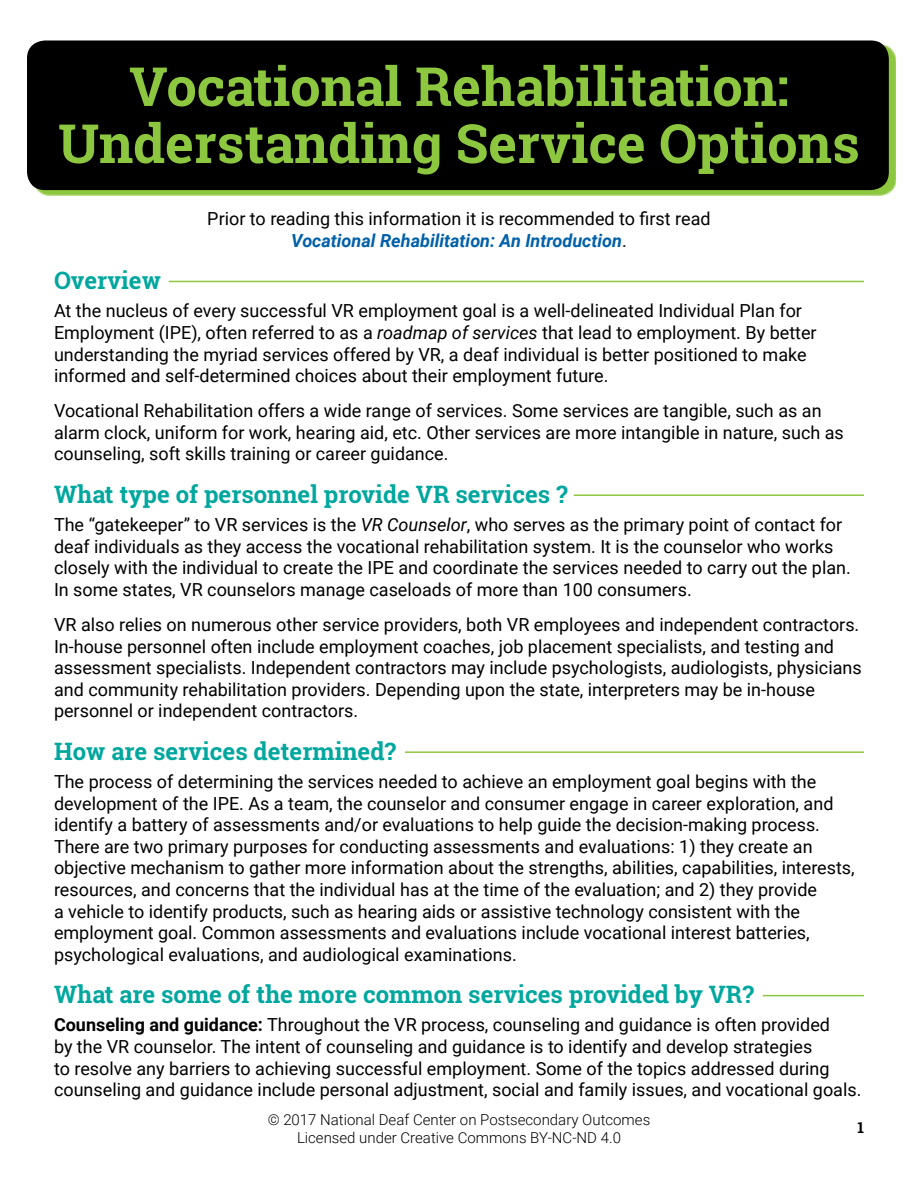
<style>
.page{position:relative;width:918px;height:1188px;background:#fff}
.page>*{position:absolute;margin:0;border:0;box-sizing:border-box;transform-origin:0 0}
.t1{font:700 54px/57px "Roboto Slab";color:#8dc63f;text-align:center}
.t2{font:700 24px "Roboto Slab";color:#00a79e}
.t3{font:18px/21.6px "Roboto";color:#000}
.t4{font:300 15px/18px "Roboto";color:#000;text-align:center}
.t5{font:700 15px "Roboto Slab";color:#000}
.s1{font-weight:700;font-style:italic;color:#0060a9}
.s2{font-style:italic}
.s3{font-weight:700}
</style>
<div class="page">
<svg style="left:34px;top:45px;width:862px;height:150px;background:#90c547"></svg>
<div style="left:27px;top:40px;width:862px;height:150px;background:#000;border-radius:18px"></div>
<hr style="left:169px;top:281px;width:695px;height:1px;background:#8dc63f">
<hr style="left:574px;top:494px;width:290px;height:2px;background:#8dc63f">
<hr style="left:405px;top:751px;width:459px;height:2px;background:#8dc63f">
<hr style="left:763px;top:995px;width:101px;height:1px;background:#8dc63f">
<h1 class="t1" style="left:58px;top:57px;width:803px">Vocational Rehabilitation:<br>Understanding Service Options</h1>
<p class="t3" style="left:207px;top:207px;width:505px;text-align:center">Prior to reading this information it is recommended to first read<br><span class="s1">Vocational Rehabilitation: An Introduction</span>.</p>
<h2 class="t2" style="left:54px;top:264px;width:109px">Overview</h2>
<p class="t3" style="left:54px;top:299px;width:764px">At the nucleus of every successful VR employment goal is a well-delineated Individual Plan for Employment (IPE), often referred to as a <span class="s2">roadmap of services</span> that lead to employment. By better understanding the myriad services offered by VR, a deaf individual is better positioned to make informed and self-determined choices about their employment future.</p>
<p class="t3" style="left:54px;top:399px;width:791px">Vocational Rehabilitation offers a wide range of services. Some services are tangible, such as an alarm clock, uniform for work, hearing aid, etc. Other services are more intangible in nature, such as counseling, soft skills training or career guidance.</p>
<h2 class="t2" style="left:54px;top:478px;width:515px">What type of personnel provide VR services ?</h2>
<p class="t3" style="left:54px;top:513px;width:798px">The “gatekeeper” to VR services is the <span class="s2">VR Counselor</span>, who serves as the primary point of contact for deaf individuals as they access the vocational rehabilitation system. It is the counselor who works closely with the individual to create the IPE and coordinate the services needed to carry out the plan.<br>In some states, VR counselors manage caseloads of more than 100 consumers.</p>
<p class="t3" style="left:54px;top:613px;width:809px">VR also relies on numerous other service providers, both VR employees and independent contractors.<br>In-house personnel often include employment coaches, job placement specialists, and testing and assessment specialists. Independent contractors may include psychologists, audiologists, physicians and community rehabilitation providers. Depending upon the state, interpreters may be in-house personnel or independent contractors.</p>
<h2 class="t2" style="left:54px;top:735px;width:344px">How are services determined?</h2>
<p class="t3" style="left:54px;top:770px;width:802px">The process of determining the services needed to achieve an employment goal begins with the development of the IPE. As a team, the counselor and consumer engage in career exploration, and identify a battery of assessments and/or evaluations to help guide the decision-making process.<br>There are two primary purposes for conducting assessments and evaluations: 1) they create an objective mechanism to gather more information about the strengths, abilities, capabilities, interests, resources, and concerns that the individual has at the time of the evaluation; and 2) they provide<br>a vehicle to identify products, such as hearing aids or assistive technology consistent with the employment goal. Common assessments and evaluations include vocational interest batteries, psychological evaluations, and audiological examinations.</p>
<h2 class="t2" style="left:54px;top:978px;width:702px">What are some of the more common services provided by VR?</h2>
<p class="t3" style="left:54px;top:1014px;width:809px"><span class="s3">Counseling and guidance:</span> Throughout the VR process, counseling and guidance is often provided<br>by the VR counselor. The intent of counseling and guidance is to identify and develop strategies<br>to resolve any barriers to achieving successful employment. Some of the topics addressed during counseling and guidance include personal adjustment, social and family issues, and vocational goals.</p>
<p class="t4" style="left:268px;top:1110px;width:384px">© 2017 National Deaf Center on Postsecondary Outcomes<br>Licensed under Creative Commons BY-NC-ND 4.0</p>
<p class="t5" style="left:857px;top:1117px;width:8px">1</p>
</div>
